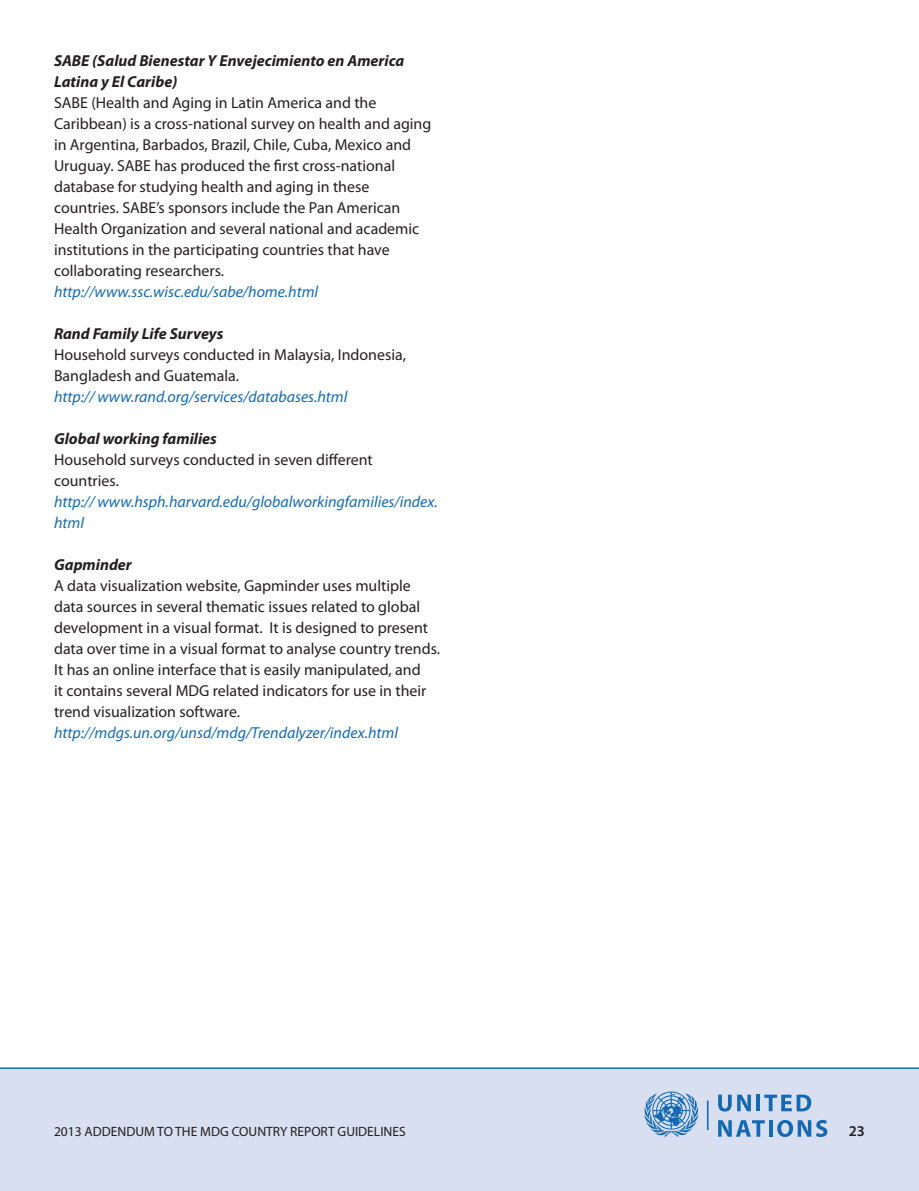
<style>
.page{position:relative;width:919px;height:1191px;background:#fff}
.page>*{position:absolute;margin:0;border:0;box-sizing:border-box;transform-origin:0 0}
.t1{font:15.9px/21px "Myriad Pro";color:#231f20}
.t2{font:italic 15.9px/21px "Myriad Pro";color:#1469b2}
.t3{font:italic 700 15.9px/21px "Myriad Pro";color:#231f20}
.t4{font:600 15px "Myriad Pro";color:#231f20}
.t5{font:13.5px "Myriad Pro";color:#231f20}
</style>
<div class="page">
<div style="left:0;top:1069px;width:918px;height:122px;background:#d7dff0"></div>
<hr style="left:0;top:1067px;width:918px;height:2px;background:#1469b2">
<svg style="left:644px;top:1091px;width:54px;height:46px"></svg>
<hr style="left:706px;top:1100px;width:2px;height:30px;background:#1469b2">
<svg style="left:718px;top:1094px;width:13px;height:17px"></svg>
<svg style="left:737px;top:1094px;width:13px;height:17px"></svg>
<hr style="left:756px;top:1094px;width:4px;height:17px;background:#1469b2">
<svg style="left:764px;top:1094px;width:47px;height:17px"></svg>
<svg style="left:718px;top:1120px;width:46px;height:16px"></svg>
<svg style="left:769px;top:1120px;width:3px;height:16px"></svg>
<svg style="left:777px;top:1120px;width:50px;height:17px"></svg>
<p class="t3" style="left:54px;top:50px;width:352px">SABE (Salud Bienestar Y Envejecimiento en America<br>Latina y El Caribe)</p>
<p class="t1" style="left:54px;top:92px;width:379px">SABE (Health and Aging in Latin America and the Caribbean) is a cross-national survey on health and aging in Argentina, Barbados, Brazil, Chile, Cuba, Mexico and Uruguay. SABE has produced the first cross-national database for studying health and aging in these countries. SABE’s sponsors include the Pan American Health Organization and several national and academic institutions in the participating countries that have collaborating researchers.</p>
<p class="t2" style="left:54px;top:281px;width:265px">http://www.ssc.wisc.edu/sabe/home.html</p>
<p class="t3" style="left:54px;top:323px;width:171px">Rand Family Life Surveys</p>
<p class="t1" style="left:54px;top:344px;width:353px">Household surveys conducted in Malaysia, Indonesia,<br>Bangladesh and Guatemala.</p>
<p class="t2" style="left:54px;top:386px;width:295px">http:// www.rand.org/services/databases.html</p>
<p class="t3" style="left:54px;top:428px;width:164px">Global working families</p>
<p class="t1" style="left:54px;top:449px;width:320px">Household surveys conducted in seven different countries.</p>
<p class="t2" style="left:54px;top:491px;width:385px">http:// www.hsph.harvard.edu/globalworkingfamilies/index. html</p>
<p class="t3" style="left:54px;top:554px;width:79px">Gapminder</p>
<p class="t1" style="left:54px;top:575px;width:387px">A data visualization website, Gapminder uses multiple data sources in several thematic issues related to global development in a visual format. It is designed to present data over time in a visual format to analyse country trends.<br>It has an online interface that is easily manipulated, and<br>it contains several MDG related indicators for use in their trend visualization software.</p>
<p class="t2" style="left:54px;top:722px;width:345px">http://mdgs.un.org/unsd/mdg/Trendalyzer/index.html</p>
<p class="t5" style="left:54px;top:1123px;width:353px">2013 ADDENDUM TO THE MDG COUNTRY REPORT GUIDELINES</p>
<p class="t4" style="left:848px;top:1121px;width:18px">23</p>
</div>
